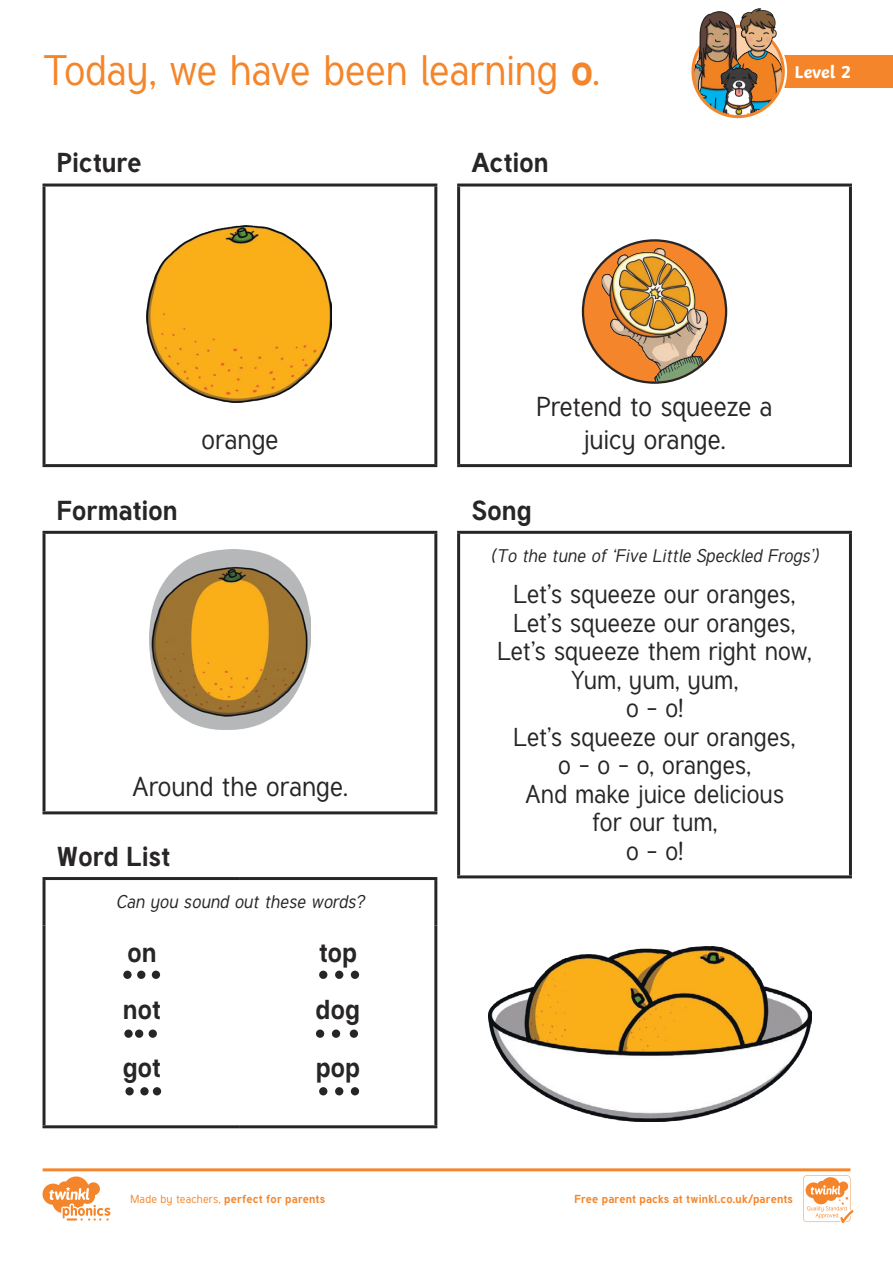
<style>
.page{position:relative;width:893px;height:1263px;background:#fff}
.page>*{position:absolute;margin:0;border:0;box-sizing:border-box;transform-origin:0 0}
.Heading_1{font:42px "Tuffy";letter-spacing:-.005em;color:#f5852a}
.Heading_2{font:700 27px "Tuffy";letter-spacing:-.005em;color:#282526}
.Heading_2-2{font:27px/32.4px "Tuffy";color:#282526;text-align:center}
.Heading_2-3{font:25.5px/28.5px "Tuffy";color:#282526;text-align:center}
.Adult_Body_Copy{font:italic 18px "Tuffy";color:#282526}
.KS1_Body_Copy{font:700 18px "Twinkl";color:#fff}
.t1{font:700 11.4px "Tuffy";letter-spacing:.015em;color:#f5852a}
.s1{font-weight:700}
.s2{font-weight:400}
</style>
<div class="page">
<div style="left:769px;top:55px;width:124px;height:33px;background:#f5852a"></div>
<div style="left:689px;top:23px;width:98px;height:97px;border:8px solid #fff;border-radius:50%"></div>
<img style="left:760px;top:46px;width:23px;height:69px">
<img style="left:693px;top:46px;width:12px;height:61px">
<img style="left:705px;top:80px;width:55px;height:37px">
<div style="left:691px;top:25px;width:94px;height:93px;border:3px solid #f5852a;border-radius:50%"></div>
<img style="left:745px;top:9px;width:34px;height:71px">
<img style="left:697px;top:12px;width:48px;height:68px">
<img style="left:705px;top:68px;width:55px;height:12px">
<svg style="left:43px;top:1168px;width:810px;height:55px"></svg>
<hr style="left:43px;top:531px;width:394px;height:3px;background:#282526">
<hr style="left:43px;top:534px;width:3px;height:277px;background:#282526">
<hr style="left:434px;top:534px;width:3px;height:277px;background:#282526">
<hr style="left:43px;top:811px;width:394px;height:3px;background:#282526">
<hr style="left:43px;top:184px;width:394px;height:3px;background:#282526">
<hr style="left:43px;top:187px;width:3px;height:277px;background:#282526">
<hr style="left:434px;top:187px;width:3px;height:277px;background:#282526">
<hr style="left:43px;top:464px;width:394px;height:3px;background:#282526">
<img style="left:147px;top:225px;width:185px;height:178px">
<hr style="left:43px;top:877px;width:197px;height:3px;background:#282526">
<hr style="left:43px;top:880px;width:3px;height:45px;background:#282526">
<hr style="left:240px;top:877px;width:197px;height:3px;background:#282526">
<hr style="left:434px;top:880px;width:3px;height:45px;background:#282526">
<hr style="left:43px;top:925px;width:3px;height:200px;background:#282526">
<hr style="left:434px;top:925px;width:3px;height:200px;background:#282526">
<hr style="left:43px;top:1125px;width:197px;height:3px;background:#282526">
<hr style="left:240px;top:1125px;width:197px;height:3px;background:#282526">
<hr style="left:457px;top:531px;width:395px;height:3px;background:#282526">
<hr style="left:457px;top:534px;width:3px;height:341px;background:#282526">
<hr style="left:849px;top:534px;width:3px;height:341px;background:#282526">
<hr style="left:457px;top:875px;width:395px;height:3px;background:#282526">
<hr style="left:457px;top:184px;width:395px;height:3px;background:#282526">
<hr style="left:457px;top:187px;width:3px;height:277px;background:#282526">
<hr style="left:849px;top:187px;width:3px;height:277px;background:#282526">
<hr style="left:457px;top:464px;width:395px;height:3px;background:#282526">
<svg style="left:583px;top:240px;width:143px;height:143px;background:#d47529"></svg>
<img style="left:602px;top:248px;width:114px;height:133px">
<img style="left:150px;top:550px;width:160px;height:179px">
<img style="left:489px;top:947px;width:322px;height:174px">
<div style="left:351px;top:1087px;width:8px;height:8px;background:#282526;border-radius:50%"></div>
<div style="left:335px;top:1087px;width:8px;height:8px;background:#282526;border-radius:50%"></div>
<div style="left:319px;top:1087px;width:8px;height:8px;background:#282526;border-radius:50%"></div>
<div style="left:153px;top:1087px;width:8px;height:8px;background:#282526;border-radius:50%"></div>
<div style="left:140px;top:1087px;width:9px;height:8px;background:#282526;border-radius:50%"></div>
<div style="left:125px;top:1087px;width:9px;height:8px;background:#282526;border-radius:50%"></div>
<div style="left:351px;top:971px;width:8px;height:8px;background:#282526;border-radius:50%"></div>
<div style="left:335px;top:971px;width:8px;height:8px;background:#282526;border-radius:50%"></div>
<div style="left:319px;top:971px;width:8px;height:8px;background:#282526;border-radius:50%"></div>
<div style="left:152px;top:971px;width:8px;height:8px;background:#282526;border-radius:50%"></div>
<div style="left:137px;top:971px;width:8px;height:8px;background:#282526;border-radius:50%"></div>
<div style="left:123px;top:971px;width:9px;height:8px;background:#282526;border-radius:50%"></div>
<div style="left:350px;top:1029px;width:8px;height:9px;background:#282526;border-radius:50%"></div>
<div style="left:332px;top:1029px;width:8px;height:9px;background:#282526;border-radius:50%"></div>
<div style="left:316px;top:1029px;width:8px;height:9px;background:#282526;border-radius:50%"></div>
<div style="left:149px;top:1029px;width:8px;height:9px;background:#282526;border-radius:50%"></div>
<div style="left:135px;top:1029px;width:8px;height:9px;background:#282526;border-radius:50%"></div>
<svg style="left:124px;top:1029px;width:9px;height:9px"></svg>
<p class="Heading_1" style="left:43px;top:44px;width:559px">Today, we have been learning <span class="s1">o</span>.</p>
<p class="Heading_2" style="left:57px;top:141px;width:86px">Picture</p>
<p class="Heading_2" style="left:471px;top:141px;width:79px">Action</p>
<p class="KS1_Body_Copy" style="left:795px;top:57px;width:58px">Level 2</p>
<p class="Heading_2-2" style="left:201px;top:423px;width:79px">orange</p>
<p class="Heading_2-2" style="left:536px;top:391px;width:238px">Pretend to squeeze a juicy orange.</p>
<p class="Heading_2" style="left:57px;top:489px;width:122px">Formation</p>
<p class="Heading_2-2" style="left:132px;top:771px;width:218px">Around the orange.</p>
<p class="Heading_2" style="left:57px;top:835px;width:115px">Word List</p>
<p class="Adult_Body_Copy" style="left:116px;top:890px;width:254px">Can you sound out these words?</p>
<p class="Heading_2" style="left:127px;top:931px;width:31px">on</p>
<p class="Heading_2" style="left:319px;top:931px;width:40px">top</p>
<p class="Heading_2" style="left:316px;top:988px;width:46px">dog</p>
<p class="Heading_2" style="left:316px;top:1046px;width:46px">pop</p>
<p class="Heading_2" style="left:123px;top:988px;width:40px">not</p>
<p class="Heading_2" style="left:123px;top:1046px;width:40px">got</p>
<p class="Heading_2" style="left:471px;top:489px;width:62px">Song</p>
<p class="Adult_Body_Copy" style="left:491px;top:544px;width:332px">(To the tune of ‘Five Little Speckled Frogs’)</p>
<p class="Heading_2-3" style="left:513px;top:580px;width:284px">Let’s squeeze our oranges,</p>
<p class="Heading_2-3" style="left:513px;top:609px;width:284px">Let’s squeeze our oranges,</p>
<p class="Heading_2-3" style="left:497px;top:637px;width:316px">Let’s squeeze them right now,<br>Yum, yum, yum,</p>
<p class="Heading_2-3" style="left:626px;top:694px;width:59px">o - o!</p>
<p class="Heading_2-3" style="left:513px;top:723px;width:284px">Let’s squeeze our oranges,</p>
<p class="Heading_2-3" style="left:558px;top:751px;width:195px">o - o - o, oranges,</p>
<p class="Heading_2-3" style="left:525px;top:780px;width:261px">And make juice delicious for our tum,</p>
<p class="Heading_2-3" style="left:626px;top:837px;width:59px">o - o!</p>
<p class="t1" style="left:131px;top:1189px;width:196px"><span class="s2">Made by teachers,</span> perfect for parents</p>
<p class="t1" style="left:574px;top:1190px;width:220px">Free parent packs at twinkl.co.uk/parents</p>
</div>
